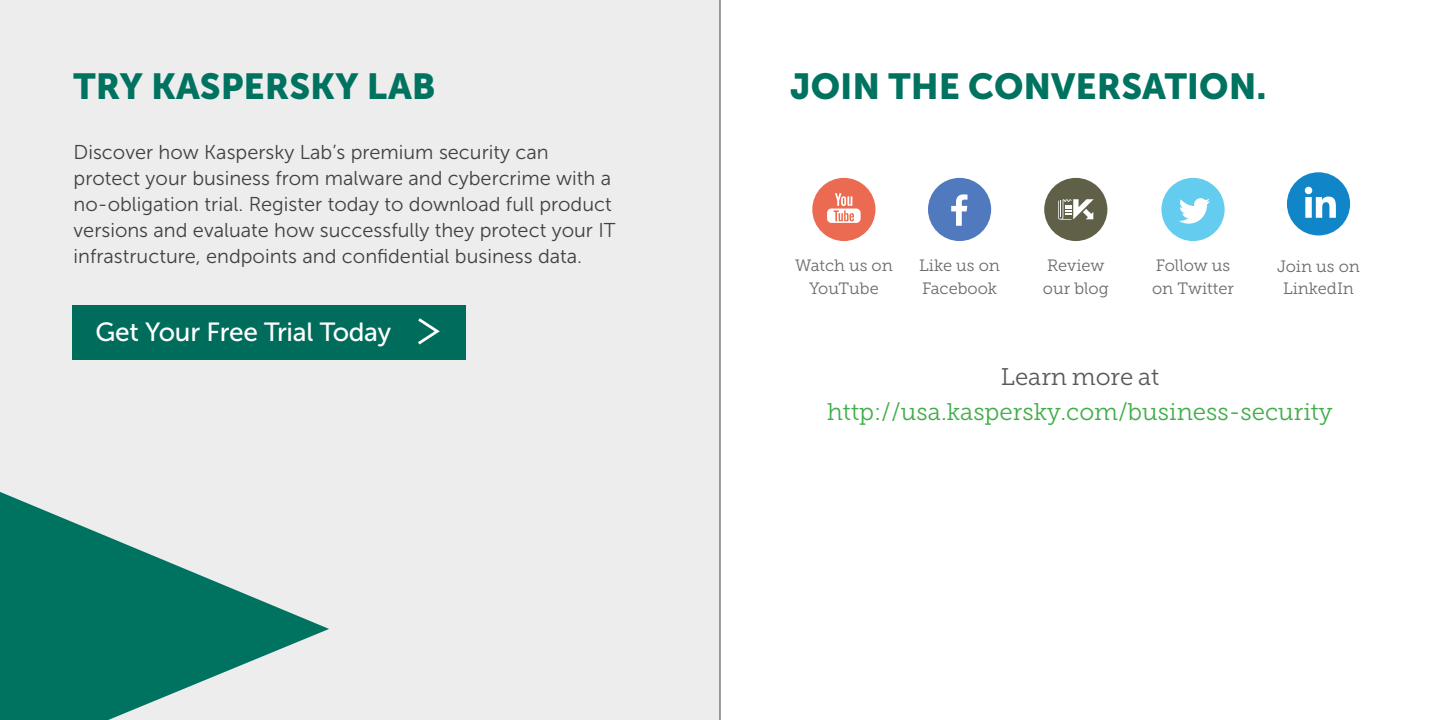
<style>
.page{position:relative;width:1440px;height:720px;background:#fff}
.page>*{position:absolute;margin:0;border:0;box-sizing:border-box;transform-origin:0 0}
.t1{font:36px "Museo Sans 900";color:#007360}
.t2{font:26.2px "Museo Sans 500";letter-spacing:-.01em;color:#fff}
.t3{font:24px "Museo Slab 300";color:#41ad49}
.t4{font:24px "Museo Slab 300";color:#58595b}
.t5{font:20px/26px "Museo Sans 300";color:#414042}
.t6{font:16.4px/23px "Museo Slab 300";color:#696a6d}
</style>
<div class="page">
<div style="left:0;top:0;width:720px;height:720px;background:#ededee"></div>
<svg style="left:0;top:492px;width:329px;height:228px;fill:#007360"></svg>
<hr style="left:720px;top:0;width:1px;height:720px;background:#414042">
<div style="left:812px;top:178px;width:63px;height:63px;background:#ea6a52;border-radius:50%"></div>
<div style="left:827px;top:209px;width:34px;height:14px;background:#fff;border-radius:4px"></div>
<svg style="left:834px;top:193px;width:20px;height:28px"></svg>
<div style="left:928px;top:178px;width:63px;height:63px;background:#507abd;border-radius:50%"></div>
<svg style="left:951px;top:194px;width:17px;height:32px"></svg>
<div style="left:1044px;top:178px;width:63px;height:63px;background:#606048;border-radius:50%"></div>
<svg style="left:1058px;top:199px;width:35px;height:21px"></svg>
<div style="left:1161px;top:178px;width:64px;height:63px;background:#64ccee;border-radius:50%"></div>
<svg style="left:1179px;top:198px;width:31px;height:26px"></svg>
<div style="left:1287px;top:172px;width:63px;height:63px;background:#1086c8;border-radius:50%"></div>
<svg style="left:1305px;top:187px;width:31px;height:31px"></svg>
<div style="left:72px;top:305px;width:394px;height:55px;background:#006d5c"></div>
<svg style="left:418px;top:318px;width:22px;height:27px"></svg>
<h1 class="t1" style="left:74px;top:66px;width:364px">TRY KASPERSKY LAB</h1>
<p class="t5" style="left:74px;top:139px;width:544px">Discover how Kaspersky Lab’s premium security can protect your business from malware and cybercrime with a no-obligation trial. Register today to download full product versions and evaluate how successfully they protect your IT infrastructure, endpoints and confidential business data.</p>
<h2 class="t2" style="left:96px;top:317px;width:297px">Get Your Free Trial Today</h2>
<h1 class="t1" style="left:790px;top:66px;width:478px">JOIN THE CONVERSATION.</h1>
<p class="t6" style="left:795px;top:254px;width:99px;text-align:center">Watch us on<br>YouTube</p>
<p class="t6" style="left:919px;top:254px;width:82px">Like us on<br>Facebook</p>
<p class="t6" style="left:1043px;top:254px;width:67px">Review our blog</p>
<p class="t6" style="left:1152px;top:254px;width:83px">Follow us on Twitter</p>
<p class="t6" style="left:1277px;top:254px;width:84px;text-align:center">Join us on<br>LinkedIn</p>
<p class="t4" style="left:1001px;top:364px;width:160px">Learn more at</p>
<p class="t3" style="left:827px;top:399px;width:507px">http://usa.kaspersky.com/business-security</p>
</div>
